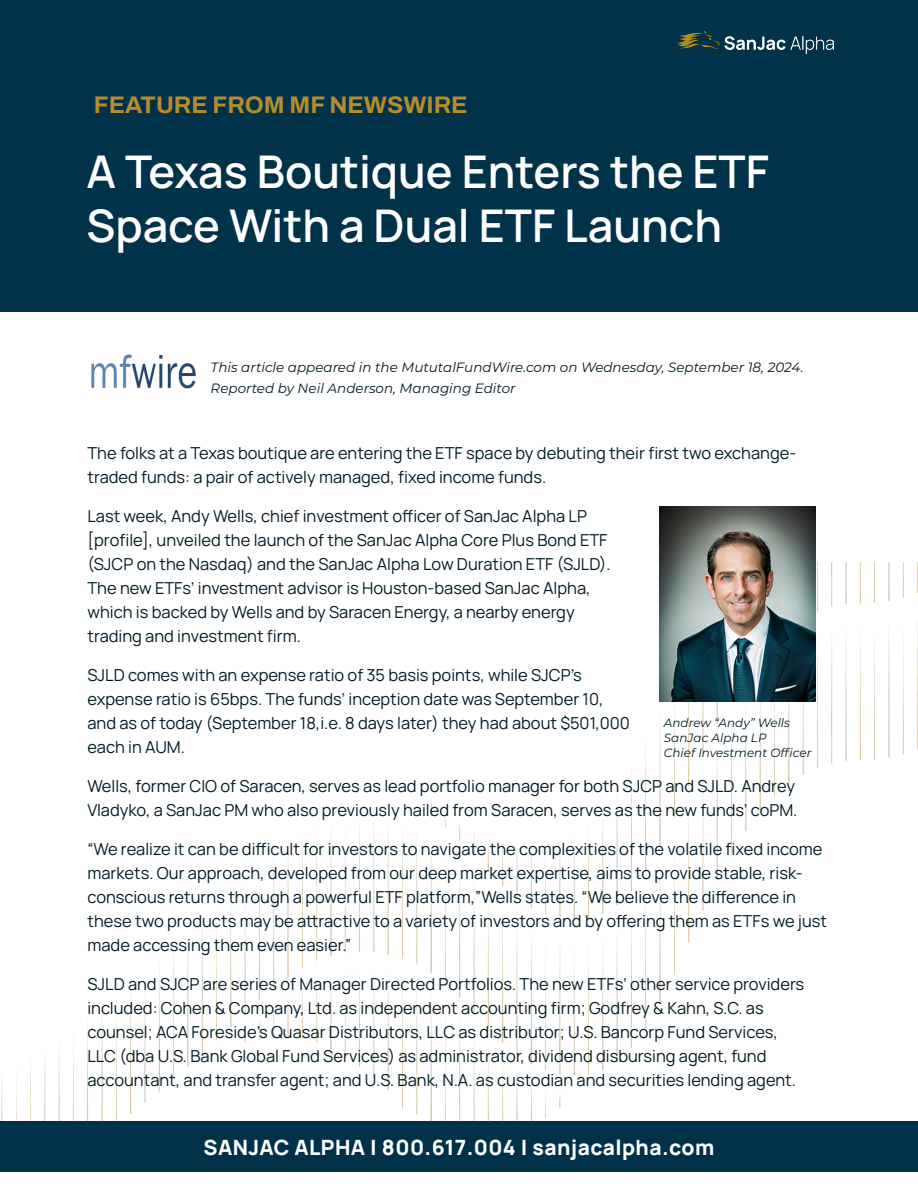
<style>
.page{position:relative;width:918px;height:1188px;background:#fff}
.page>*{position:absolute;margin:0;border:0;box-sizing:border-box;transform-origin:0 0}
.t1{font:600 45px/54px "Manrope";color:#fff}
.t2{font:700 24px "Archivo";color:#b78c2d}
.t3{font:800 21px "Manrope";letter-spacing:.02em;color:#fff}
.t4{font:16.5px/24px "Manrope";color:#021b26}
.t5{font:italic 13.5px "Montserrat";color:#021b26}
.t6{font:italic 12px "Montserrat";color:#021b26}
</style>
<div class="page">
<div style="left:0;top:1121px;width:917px;height:50px;background:#003149"></div>
<hr style="left:917px;top:1121px;width:1px;height:50px;background:#003149">
<img style="left:1px;top:562px;width:917px;height:559px">
<div style="left:0;top:0;width:918px;height:311px;background:#00334a"></div>
<img style="left:659px;top:507px;width:156px;height:195px">
<img style="left:677px;top:31px;width:156px;height:23px">
<img style="left:92px;top:354px;width:104px;height:35px">
<p class="t2" style="left:94px;top:86px;width:375px">FEATURE FROM MF NEWSWIRE</p>
<p class="t1" style="left:86px;top:141px;width:684px">A Texas Boutique Enters the ETF<br>Space With a Dual ETF Launch</p>
<p class="t5" style="left:211px;top:357px;width:595px">This article appeared in the MututalFundWire.com on Wednesday, September 18, 2024.</p>
<p class="t5" style="left:211px;top:378px;width:307px">Reported by Neil Anderson, Managing Editor</p>
<p class="t4" style="left:87px;top:440px;width:710px">The folks at a Texas boutique are entering the ETF space by debuting their first two exchange&shy;traded funds: a pair of actively managed, fixed income funds.</p>
<p class="t4" style="left:87px;top:503px;width:525px">Last week, Andy Wells, chief investment officer of SanJac Alpha LP [profile], unveiled the launch of the SanJac Alpha Core Plus Bond ETF (SJCP on the Nasdaq) and the SanJac Alpha Low Duration ETF (SJLD).<br>The new ETFs’ investment advisor is Houston-based SanJac Alpha, which is backed by Wells and by Saracen Energy, a nearby energy trading and investment firm.</p>
<p class="t4" style="left:87px;top:662px;width:544px">SJLD comes with an expense ratio of 35 basis points, while SJCP’s expense ratio is 65bps. The funds’ inception date was September 10, and as of today (September 18,i.e. 8 days later) they had about $501,000 each in AUM.</p>
<p class="t4" style="left:87px;top:773px;width:712px">Wells, former CIO of Saracen, serves as lead portfolio manager for both SJCP and SJLD. Andrey<br>Vladyko, a SanJac PM who also previously hailed from Saracen, serves as the new funds’ coPM.</p>
<p class="t4" style="left:87px;top:836px;width:741px">“We realize it can be difficult for investors to navigate the complexities of the volatile fixed income markets. Our approach, developed from our deep market expertise, aims to provide stable, risk&shy;conscious returns through a powerful ETF platform,”Wells states. “We believe the difference in these two products may be attractive to a variety of investors and by offering them as ETFs we just made accessing them even easier.”</p>
<p class="t4" style="left:87px;top:971px;width:718px">SJLD and SJCP are series of Manager Directed Portfolios. The new ETFs’ other service providers included: Cohen &amp; Company, Ltd. as independent accounting firm; Godfrey &amp; Kahn, S.C. as counsel; ACA Foreside’s Quasar Distributors, LLC as distributor; U.S. Bancorp Fund Services, LLC (dba U.S. Bank Global Fund Services) as administrator, dividend disbursing agent, fund accountant, and transfer agent; and U.S. Bank, N.A. as custodian and securities lending agent.</p>
<p class="t6" style="left:664px;top:715px;width:128px">Andrew “Andy” Wells</p>
<p class="t6" style="left:664px;top:730px;width:104px">SanJac Alpha LP</p>
<p class="t6" style="left:664px;top:745px;width:149px">Chief Investment Officer</p>
<p class="t3" style="left:204px;top:1130px;width:512px">SANJAC ALPHA | 800.617.004 | sanjacalpha.com</p>
</div>
